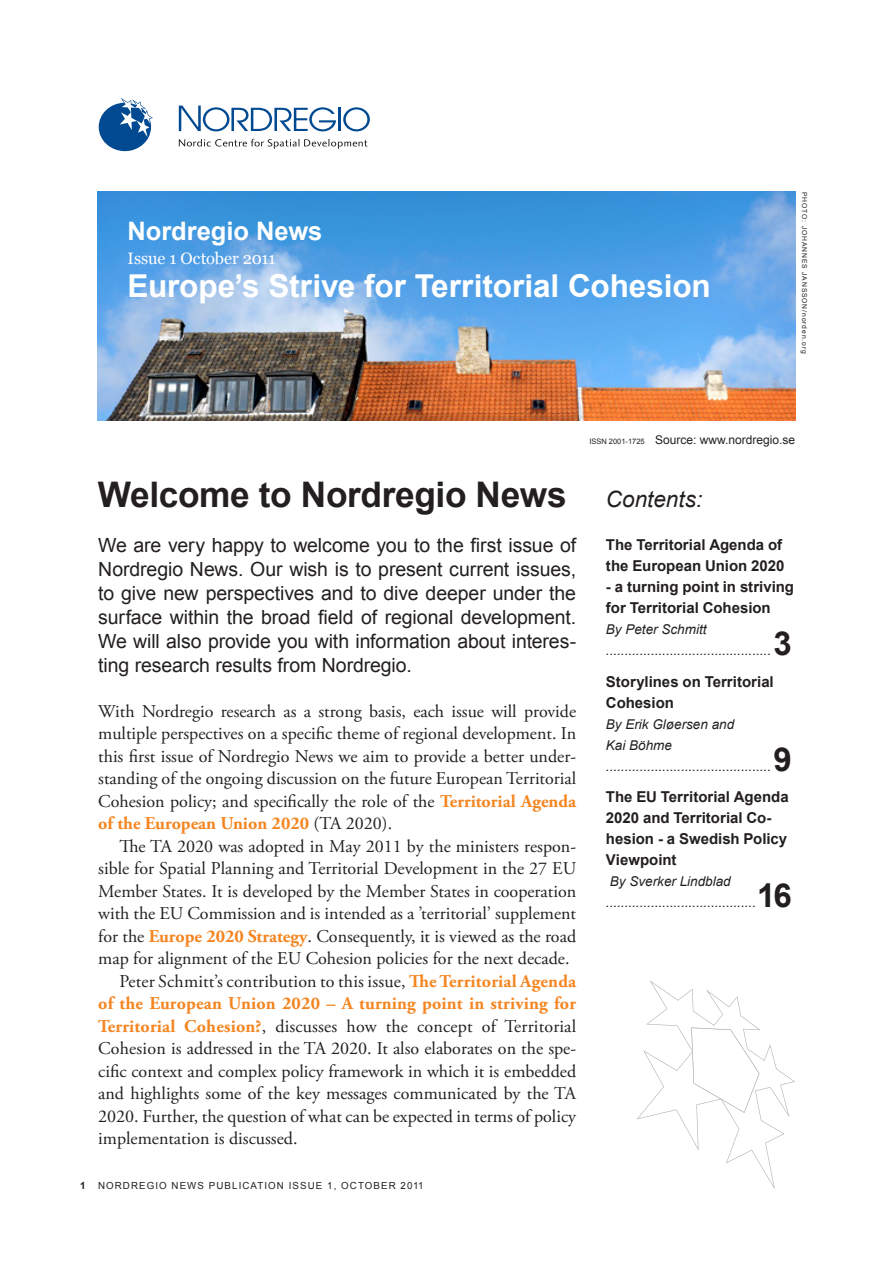
<style>
.page{position:relative;width:893px;height:1263px;background:#fff}
.page>*{position:absolute;margin:0;border:0;box-sizing:border-box;transform-origin:0 0}
.t1{font:700 35.25px "Arial";letter-spacing:-.01em;color:#231f20}
.t2{font:700 33px "Arial";color:#231f20}
.t3{font:700 31.5px "Arial";letter-spacing:-.005em;color:#fff}
.t4{font:700 25.5px "Arial";color:#fff}
.t5{font:italic 22.5px "Arial";color:#231f20}
.t6{font:19.5px/24px "Arial";letter-spacing:-.005em;color:#231f20;text-align:justify}
.indrag_i_brödtext{font:18px/22.5px "Adobe Garamond Pro";color:#231f20;text-align:justify}
.t7{font:16.5px "Georgia";letter-spacing:-.005em;color:#fff}
.t8{font:700 15px/21px "Arial";color:#231f20}
.t9{font:italic 13.5px "Arial";color:#231f20}
.t10{font:12px "Arial";color:#231f20}
.t11{font:700 9.9px "Arial";color:#231f20}
.t12{font:9.75px "Arial";letter-spacing:.11em;color:#231f20}
.t13{font:7.5px "Arial";color:#231f20}
.t14{font:6.75px "Arial";letter-spacing:.13em;color:#231f20}
.s1{font-weight:700;color:#f58520}
</style>
<div class="page">
<img style="left:98px;top:192px;width:697px;height:229px">
<svg style="left:637px;top:980px;width:158px;height:209px"></svg>
<hr style="left:338px;top:108px;width:3px;height:23px;background:#014990">
<svg style="left:343px;top:107px;width:27px;height:24px"></svg>
<svg style="left:179px;top:106px;width:157px;height:25px"></svg>
<svg style="left:179px;top:139px;width:189px;height:10px"></svg>
<svg style="left:99px;top:98px;width:54px;height:53px"></svg>
<p class="t4" style="left:128px;top:214px;width:196px">Nordregio News</p>
<p class="t7" style="left:128px;top:249px;width:149px">Issue 1 October 2011</p>
<p class="t3" style="left:128px;top:265px;width:585px">Europe’s Strive for Territorial Cohesion</p>
<p class="t14" style="left:809px;top:192px;width:163px;rotate:90deg">PHOTO: JOHANNES JANSSON/norden.org</p>
<p class="t13" style="left:589px;top:436px;width:57px">ISSN 2001-1725</p>
<p class="t10" style="left:655px;top:432px;width:142px">Source: www.nordregio.se</p>
<p class="t1" style="left:98px;top:471px;width:470px">Welcome to Nordregio News</p>
<p class="t6" style="left:98px;top:533px;width:479px">We are very happy to welcome you to the first issue of Nordregio News. Our wish is to present current issues, to give new perspectives and to dive deeper under the surface within the broad field of regional development.<br>We will also provide you with information about interes&shy;ting research results from Nordregio.</p>
<p class="indrag_i_brödtext" style="left:98px;top:700px;width:479px">With Nordregio research as a strong basis, each issue will provide multiple perspectives on a specific theme of regional development. In this first issue of Nordregio News we aim to provide a better under&shy;standing of the ongoing discussion on the future European Territorial Cohesion policy; and specifically the role of the <span class="s1">Territorial Agenda of the European Union 2020</span> (TA 2020).</p>
<p class="indrag_i_brödtext" style="left:98px;top:835px;width:479px;text-indent:21px">The TA 2020 was adopted in May 2011 by the ministers respon&shy;sible for Spatial Planning and Territorial Development in the 27 EU Member States. It is developed by the Member States in cooperation with the EU Commission and is intended as a ’territorial’ supplement for the <span class="s1">Europe 2020 Strategy</span>. Consequently, it is viewed as the road map for alignment of the EU Cohesion policies for the next decade.</p>
<p class="indrag_i_brödtext" style="left:98px;top:970px;width:479px;text-indent:21px">Peter Schmitt’s contribution to this issue, <span class="s1">The Territorial Agenda of the European Union 2020 – A turning point in striving for Territorial Cohesion?</span>, discusses how the concept of Territorial Cohesion is addressed in the TA 2020. It also elaborates on the spe&shy;cific context and complex policy framework in which it is embedded and highlights some of the key messages communicated by the TA 2020. Further, the question of what can be expected in terms of policy implementation is discussed.</p>
<p class="t11" style="left:80px;top:1179px;width:7px">1</p>
<p class="t12" style="left:98px;top:1179px;width:327px">NORDREGIO NEWS PUBLICATION ISSUE 1, OCTOBER 2011</p>
<p class="t5" style="left:606px;top:485px;width:98px">Contents:</p>
<p class="t8" style="left:606px;top:534px;width:180px">The Territorial Agenda of the European Union 2020</p>
<p class="t8" style="left:606px;top:576px;width:190px;line-height:21.6px">- a turning point in striving for Territorial Cohesion</p>
<p class="t9" style="left:606px;top:621px;width:102px">By Peter Schmitt</p>
<p class="t9" style="left:606px;top:642px;width:167px">............................................</p>
<p class="t2" style="left:774px;top:622px;width:20px">3</p>
<p class="t8" style="left:606px;top:671px;width:169px">Storylines on Territorial<br>Cohesion</p>
<p class="t9" style="left:606px;top:715px;width:130px">By Erik Gløersen and</p>
<p class="t9" style="left:606px;top:736px;width:68px">Kai Böhme</p>
<p class="t9" style="left:606px;top:757px;width:167px">............................................</p>
<p class="t2" style="left:774px;top:737px;width:20px">9</p>
<p class="t8" style="left:606px;top:787px;width:184px">The EU Territorial Agenda<br>2020 and Territorial Co&shy;hesion - a Swedish Policy<br>Viewpoint</p>
<p class="t9" style="left:610px;top:873px;width:122px">By Sverker Lindblad</p>
<p class="t9" style="left:606px;top:894px;width:152px">........................................</p>
<p class="t2" style="left:757px;top:874px;width:36px">16</p>
</div>
